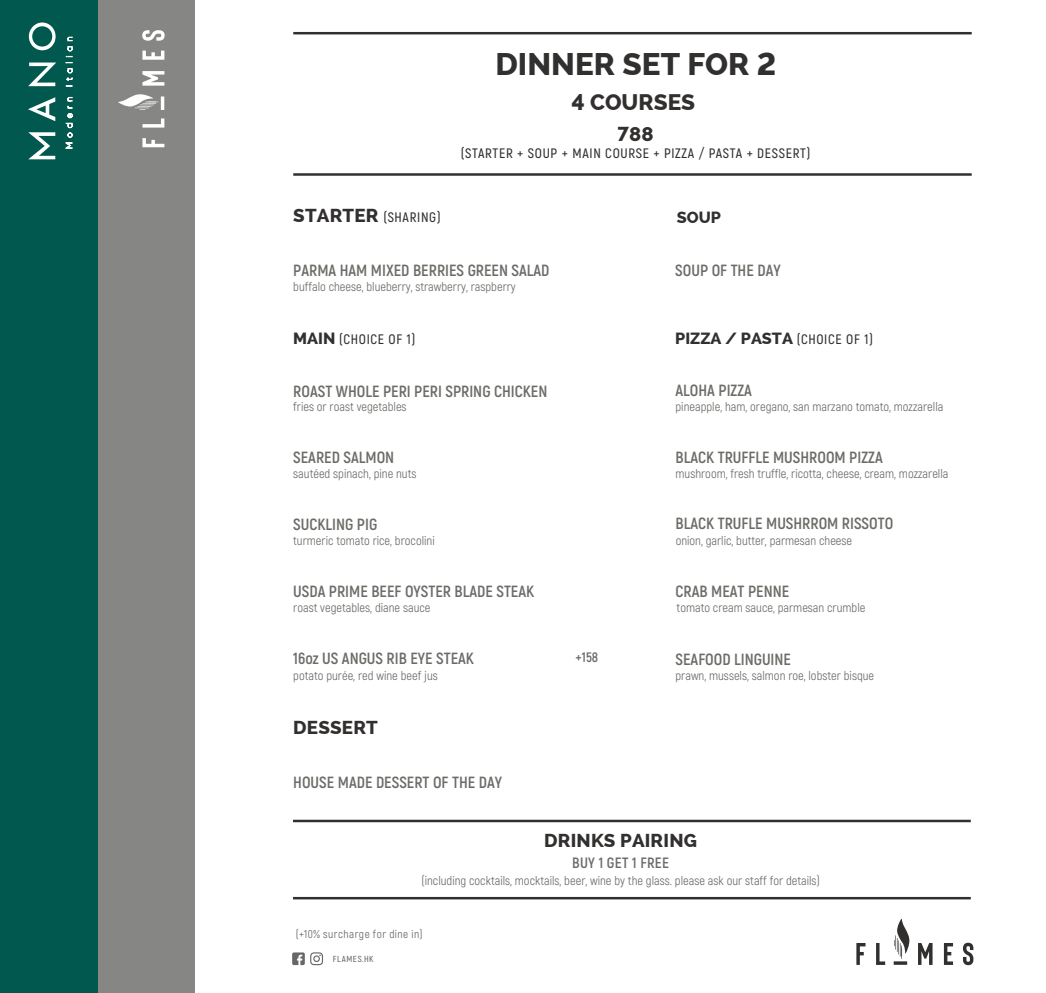
<style>
.page{position:relative;width:1046px;height:993px;background:#fff}
.page>*{position:absolute;margin:0;border:0;box-sizing:border-box;transform-origin:0 0}
.t1{font:800 31.25px "Raleway";color:#32302f}
.t2{font:800 22.5px "Raleway";color:#32302f}
.t3{font:800 19.88px "Raleway";color:#32302f}
.t4{font:800 18.75px "Raleway";letter-spacing:.01em;color:#32302f}
.t5{font:700 16.25px "Akrobat";color:#6b6b67}
.t6{font:800 16.25px "Raleway";color:#32302f}
.t7{font:700 15px "Akrobat";letter-spacing:.02em;color:#6b6b67}
.t8{font:600 13.75px "Akrobat";letter-spacing:.05em;color:#32302f}
.t9{font:700 13.75px "Akrobat";color:#6b6b67}
.t10{font:12.5px "Akrobat";color:#6b6b67}
.t11{font:11.25px "Akrobat";letter-spacing:.04em;color:#666565}
.t12{font:600 8.75px "Akrobat";letter-spacing:.08em;color:#676767}
.s1{font-family:"Raleway";font-weight:800;font-size:18.75px}
.s2{font-family:"Raleway";font-weight:800;font-size:16.25px}
.s3{font-family:"Akrobat";font-weight:600;font-size:13.75px}
</style>
<div class="page">
<hr style="left:893px;top:961px;width:14px;height:3px;background:#32302f">
<svg style="left:856px;top:943px;width:9px;height:21px"></svg>
<svg style="left:876px;top:943px;width:9px;height:21px"></svg>
<svg style="left:943px;top:943px;width:9px;height:21px"></svg>
<svg style="left:963px;top:942px;width:10px;height:22px"></svg>
<svg style="left:918px;top:943px;width:14px;height:21px"></svg>
<svg style="left:894px;top:918px;width:15px;height:40px"></svg>
<svg style="left:292px;top:952px;width:31px;height:12px"></svg>
<hr style="left:293px;top:896px;width:677px;height:3px;background:#32302f">
<hr style="left:293px;top:819px;width:677px;height:3px;background:#32302f">
<hr style="left:293px;top:32px;width:678px;height:2px;background:#32302f">
<hr style="left:293px;top:173px;width:678px;height:3px;background:#32302f">
<div style="left:97px;top:0;width:98px;height:992px;background:#868685"></div>
<div style="left:0;top:0;width:97px;height:992px;background:#00584e"></div>
<hr style="left:161px;top:96px;width:3px;height:14px;background:#fff">
<svg style="left:142px;top:138px;width:22px;height:9px"></svg>
<svg style="left:142px;top:118px;width:22px;height:9px"></svg>
<svg style="left:142px;top:51px;width:22px;height:9px"></svg>
<svg style="left:142px;top:30px;width:23px;height:11px"></svg>
<svg style="left:142px;top:71px;width:22px;height:15px"></svg>
<svg style="left:118px;top:94px;width:40px;height:16px"></svg>
<svg style="left:28px;top:132px;width:27px;height:27px"></svg>
<svg style="left:28px;top:62px;width:28px;height:24px"></svg>
<svg style="left:29px;top:22px;width:27px;height:28px"></svg>
<svg style="left:28px;top:97px;width:27px;height:24px"></svg>
<svg style="left:66px;top:143px;width:6px;height:5px"></svg>
<svg style="left:66px;top:97px;width:6px;height:40px"></svg>
<svg style="left:66px;top:37px;width:6px;height:50px"></svg>
<h1 class="t1" style="left:495px;top:46px;width:282px">DINNER SET FOR 2</h1>
<h2 class="t2" style="left:571px;top:90px;width:125px">4 COURSES</h2>
<p class="t8" style="left:293px;top:209px;width:149px"><span class="s1">STARTER</span> (SHARING)</p>
<h3 class="t3" style="left:617px;top:123px;width:37px">788</h3>
<p class="t8" style="left:461px;top:144px;width:351px">(STARTER + SOUP + MAIN COURSE + PIZZA / PASTA + DESSERT)</p>
<h3 class="t6" style="left:676px;top:208px;width:46px">SOUP</h3>
<h3 class="t5" style="left:293px;top:260px;width:258px">PARMA HAM MIXED BERRIES GREEN SALAD</h3>
<p class="t10" style="left:293px;top:279px;width:224px">buffalo cheese, blueberry, strawberry, raspberry</p>
<p class="t8" style="left:293px;top:330px;width:123px"><span class="s2">MAIN</span> (CHOICE OF 1)</p>
<h3 class="t5" style="left:293px;top:380px;width:256px">ROAST WHOLE PERI PERI SPRING CHICKEN</h3>
<p class="t10" style="left:293px;top:399px;width:115px">fries or roast vegetables</p>
<h3 class="t5" style="left:293px;top:447px;width:102px">SEARED SALMON</h3>
<p class="t10" style="left:293px;top:465px;width:125px">sautéed spinach, pine nuts</p>
<h3 class="t5" style="left:293px;top:514px;width:85px">SUCKLING PIG</h3>
<p class="t10" style="left:293px;top:532px;width:143px">turmeric tomato rice, brocolini</p>
<h3 class="t5" style="left:293px;top:581px;width:242px">USDA PRIME BEEF OYSTER BLADE STEAK</h3>
<p class="t10" style="left:293px;top:599px;width:139px">roast vegetables, diane sauce</p>
<h3 class="t5" style="left:293px;top:648px;width:182px">16oz US ANGUS RIB EYE STEAK</h3>
<p class="t10" style="left:293px;top:667px;width:146px">potato purée, red wine beef jus</p>
<h3 class="t4" style="left:293px;top:716px;width:86px">DESSERT</h3>
<h3 class="t5" style="left:293px;top:771px;width:210px">HOUSE MADE DESSERT OF THE DAY</h3>
<p class="t9" style="left:575px;top:648px;width:24px">+158</p>
<h3 class="t5" style="left:675px;top:260px;width:107px">SOUP OF THE DAY</h3>
<h3 class="t6" style="left:675px;top:328px;width:199px">PIZZA / PASTA <span class="s3">(CHOICE OF 1)</span></h3>
<h3 class="t5" style="left:675px;top:380px;width:78px">ALOHA PIZZA</h3>
<p class="t10" style="left:675px;top:399px;width:269px">pineapple, ham, oregano, san marzano tomato, mozzarella</p>
<h3 class="t5" style="left:675px;top:447px;width:209px">BLACK TRUFFLE MUSHROOM PIZZA</h3>
<p class="t10" style="left:675px;top:465px;width:274px">mushroom, fresh truffle, ricotta, cheese, cream, mozzarella</p>
<h3 class="t5" style="left:675px;top:512px;width:219px">BLACK TRUFLE MUSHRROM RISSOTO</h3>
<p class="t10" style="left:675px;top:532px;width:178px">onion, garlic, butter, parmesan cheese</p>
<h3 class="t5" style="left:675px;top:581px;width:115px">CRAB MEAT PENNE</h3>
<p class="t10" style="left:676px;top:599px;width:190px">tomato cream sauce, parmesan crumble</p>
<h3 class="t5" style="left:675px;top:649px;width:117px">SEAFOOD LINGUINE</h3>
<p class="t10" style="left:675px;top:667px;width:200px">prawn, mussels, salmon roe, lobster bisque</p>
<h3 class="t4" style="left:544px;top:829px;width:154px">DRINKS PAIRING</h3>
<p class="t10" style="left:421px;top:872px;width:400px">(including cocktails, mocktails, beer, wine by the glass. please ask our staff for details)</p>
<p class="t7" style="left:572px;top:853px;width:98px">BUY 1 GET 1 FREE</p>
<p class="t11" style="left:296px;top:926px;width:128px">(+10% surcharge for dine in)</p>
<p class="t12" style="left:332px;top:953px;width:42px">FLAMES.HK</p>
</div>
